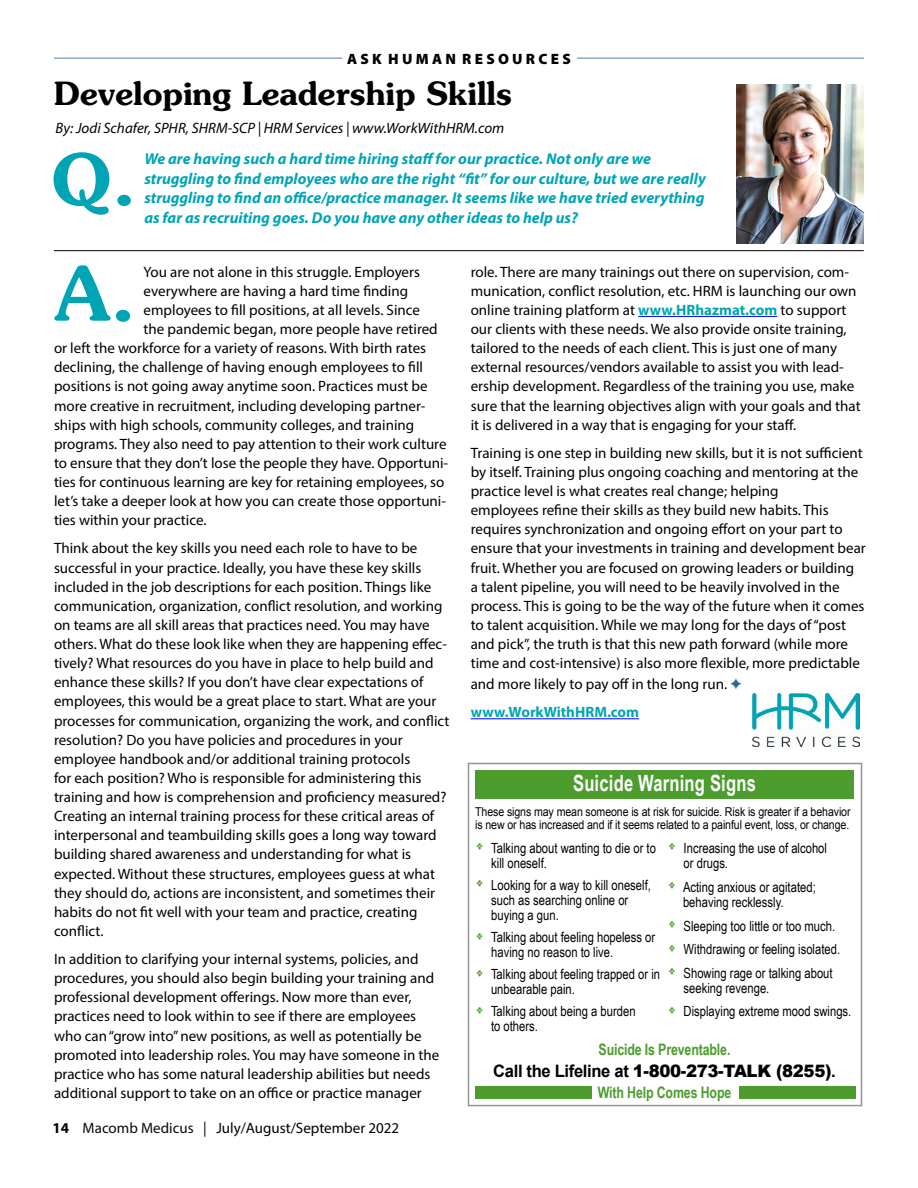
<style>
.page{position:relative;width:918px;height:1188px;background:#fff}
.page>*{position:absolute;margin:0;border:0;box-sizing:border-box;transform-origin:0 0}
.t1{font:600 31.95px "Souvenir";color:#000}
.t2{font:700 22.5px "Arial Narrow";letter-spacing:.01em;color:#fff;scale:.9 1}
.t3{font:900 17.1px "Arial";letter-spacing:-.02em;color:#000}
.t4{font:italic 700 15.75px/19.5px "Myriad Pro";color:#00a5b5;text-align:justify}
.t5{font:700 15.75px "Arial Narrow";letter-spacing:-.01em;color:#4c9c2e;scale:.96 1}
.t6{font:15px/19.2px "Myriad Pro";color:#000}
.t7{font:italic 15px "Myriad Pro";color:#000}
.t8{font:700 15px "Myriad Pro";color:#00a5b5}
.t9{font:900 15px "Myriad Pro";color:#000}
.t10{font:13.95px/15.5px "Arial Narrow";color:#000}
.t11{font:13.95px "Goudy Stout";color:#4c9c2e}
.t12{font:12.15px/13.4px "Arial";letter-spacing:-.01em;color:#000;scale:.87 1}
.s1{font-weight:700;color:#00a5b5}
.s2{font-size:11.85px}
.s3{font-family:"Goudy Stout";color:#4c9c2e}
.s4{font-weight:700}
.s5{color:#0b0a0b}
</style>
<div class="page">
<hr style="left:54px;top:57px;width:810px;height:2px;background:#89a7c8">
<div style="left:342px;top:47px;width:235px;height:21px;background:#fff"></div>
<hr style="left:638px;top:316px;width:139px;height:1px;background:#00f">
<hr style="left:471px;top:718px;width:168px;height:1px;background:#00f">
<svg style="left:54px;top:265px;width:76px;height:57px"></svg>
<svg style="left:54px;top:152px;width:77px;height:63px"></svg>
<hr style="left:54px;top:250px;width:810px;height:1px;background:#000">
<img style="left:736px;top:84px;width:128px;height:160px">
<div style="left:468px;top:763px;width:394px;height:343px;border:2px solid #939598"></div>
<div style="left:475px;top:770px;width:379px;height:29px;background:#4c9c2e"></div>
<div style="left:475px;top:1086px;width:117px;height:12px;background:#4c9c2e"></div>
<div style="left:739px;top:1086px;width:117px;height:13px;background:#4c9c2e"></div>
<img style="left:753px;top:694px;width:106px;height:53px">
<p class="t9" style="left:347px;top:49px;width:225px">A S K H U M A N R E S O U R C E S</p>
<p class="t1" style="left:54px;top:74px;width:460px">Developing Leadership Skills</p>
<p class="t7" style="left:56px;top:118px;width:450px">By: Jodi Schafer, SPHR, SHRM-SCP | HRM Services | www.WorkWithHRM.com</p>
<p class="t4" style="left:144px;top:149px;width:508px">We are having such a hard time hiring staff for our practice. Not only are we</p>
<p class="t4" style="left:144px;top:168px;width:563px">struggling to find employees who are the right “fit” for our culture, but we are really struggling to find an office/practice manager. It seems like we have tried everything as far as recruiting goes. Do you have any other ideas to help us?</p>
<p class="t6" style="left:144px;top:262px;width:278px">You are not alone in this struggle. Employers</p>
<p class="t6" style="left:144px;top:281px;width:266px">everywhere are having a hard time finding</p>
<p class="t6" style="left:144px;top:300px;width:278px">employees to fill positions, at all levels. Since</p>
<p class="t6" style="left:144px;top:319px;width:296px">the pandemic began, more people have retired</p>
<p class="t6" style="left:54px;top:338px;width:374px">or left the workforce for a variety of reasons. With birth rates</p>
<p class="t6" style="left:54px;top:357px;width:371px">declining, the challenge of having enough employees to fill</p>
<p class="t6" style="left:54px;top:377px;width:375px">positions is not going away anytime soon. Practices must be more creative in recruitment, including developing partner&shy;ships with high schools, community colleges, and training</p>
<p class="t6" style="left:54px;top:434px;width:396px">programs. They also need to pay attention to their work culture to ensure that they don’t lose the people they have. Opportuni&shy;ties for continuous learning are key for retaining employees, so let’s take a deeper look at how you can create those opportuni&shy;ties within your practice.</p>
<p class="t6" style="left:54px;top:539px;width:397px">Think about the key skills you need each role to have to be successful in your practice. Ideally, you have these key skills included in the job descriptions for each position. Things like communication, organization, conflict resolution, and working on teams are all skill areas that practices need. You may have others. What do these look like when they are happening effec&shy;tively? What resources do you have in place to help build and enhance these skills? If you don’t have clear expectations of employees, this would be a great place to start. What are your processes for communication, organizing the work, and conflict resolution? Do you have policies and procedures in your</p>
<p class="t6" style="left:54px;top:749px;width:394px">employee handbook and/or additional training protocols<br>for each position? Who is responsible for administering this training and how is comprehension and proficiency measured?<br>Creating an internal training process for these critical areas of interpersonal and teambuilding skills goes a long way toward building shared awareness and understanding for what is expected. Without these structures, employees guess at what they should do, actions are inconsistent, and sometimes their habits do not fit well with your team and practice, creating conflict.</p>
<p class="t6" style="left:54px;top:949px;width:387px">In addition to clarifying your internal systems, policies, and procedures, you should also begin building your training and professional development offerings. Now more than ever, practices need to look within to see if there are employees who can “grow into” new positions, as well as potentially be promoted into leadership roles. You may have someone in the practice who has some natural leadership abilities but needs additional support to take on an office or practice manager</p>
<p class="t6" style="left:471px;top:262px;width:391px">role. There are many trainings out there on supervision, com&shy;munication, conflict resolution, etc. HRM is launching our own online training platform at <span class="s1">www.HRhazmat.com</span> to support our clients with these needs. We also provide onsite training, tailored to the needs of each client. This is just one of many external resources/vendors available to assist you with lead&shy;ership development. Regardless of the training you use, make sure that the learning objectives align with your goals and that it is delivered in a way that is engaging for your staff.</p>
<p class="t6" style="left:471px;top:443px;width:394px">Training is one step in building new skills, but it is not sufficient by itself. Training plus ongoing coaching and mentoring at the practice level is what creates real change; helping</p>
<p class="t6" style="left:471px;top:500px;width:397px">employees refine their skills as they build new habits. This requires synchronization and ongoing effort on your part to ensure that your investments in training and development bear fruit. Whether you are focused on growing leaders or building<br>a talent pipeline, you will need to be heavily involved in the process. This is going to be the way of the future when it comes to talent acquisition. While we may long for the days of “post and pick”, the truth is that this new path forward (while more time and cost-intensive) is also more flexible, more predictable</p>
<p class="t6" style="left:471px;top:674px;width:258px">and more likely to pay off in the long run.</p>
<p class="t8" style="left:471px;top:702px;width:170px">www.WorkWithHRM.com</p>
<p class="t2" style="left:573px;top:766px;width:205px">Suicide Warning Signs</p>
<p class="t12" style="left:475px;top:805px;width:433px">These signs may mean someone is at risk for suicide. Risk is greater if a behavior is new or has increased and if it seems related to a painful event, loss, or change<span class="s2">.</span></p>
<p class="t10" style="left:491px;top:839px;width:166px">Talking about wanting to die or to kill oneself.</p>
<p class="t10" style="left:491px;top:876px;width:161px">Looking for a way to kill oneself, such as searching online or buying a gun.</p>
<p class="t10" style="left:491px;top:929px;width:166px">Talking about feeling hopeless or having no reason to live.</p>
<p class="t10" style="left:491px;top:966px;width:343px">Talking about feeling trapped or in <span class="s3">*</span> Showing rage or talking about unbearable pain.</p>
<p class="t10" style="left:491px;top:1003px;width:146px">Talking about being a burden to others.</p>
<p class="t5" style="left:599px;top:1037px;width:139px">Suicide Is Preventable.</p>
<p class="t3" style="left:493px;top:1058px;width:344px"><span class="s4">Call the Lifeline at</span> 1-800-273-TALK (8255)<span class="s4">.</span></p>
<p class="t5" style="left:598px;top:1080px;width:141px">With Help Comes Hope</p>
<p class="t11" style="left:475px;top:841px;width:11px">*</p>
<p class="t10" style="left:684px;top:839px;width:145px;text-indent:-16px"><span class="s3">*</span> Increasing the use of alcohol or drugs.</p>
<p class="t10" style="left:683px;top:878px;width:134px">Acting anxious or agitated; behaving recklessly.</p>
<p class="t10" style="left:684px;top:913px;width:158px;line-height:23.5px">Sleeping too little or too much.<br>Withdrawing or feeling isolated.</p>
<p class="t10" style="left:684px;top:976px;width:169px;line-height:23.5px">seeking revenge.<br>Displaying extreme mood swings.</p>
<p class="t11" style="left:475px;top:878px;width:11px">*</p>
<p class="t11" style="left:668px;top:880px;width:11px">*</p>
<p class="t11" style="left:668px;top:919px;width:11px">*</p>
<p class="t11" style="left:475px;top:930px;width:11px">*</p>
<p class="t11" style="left:668px;top:943px;width:11px">*</p>
<p class="t11" style="left:475px;top:967px;width:11px">*</p>
<p class="t11" style="left:475px;top:1004px;width:11px">*</p>
<p class="t11" style="left:668px;top:1005px;width:11px">*</p>
<p class="t6" style="left:53px;top:1118px;width:348px"><span class="s4">14</span> <span class="s5">Macomb Medicus |</span> July/August/September 2022</p>
</div>
